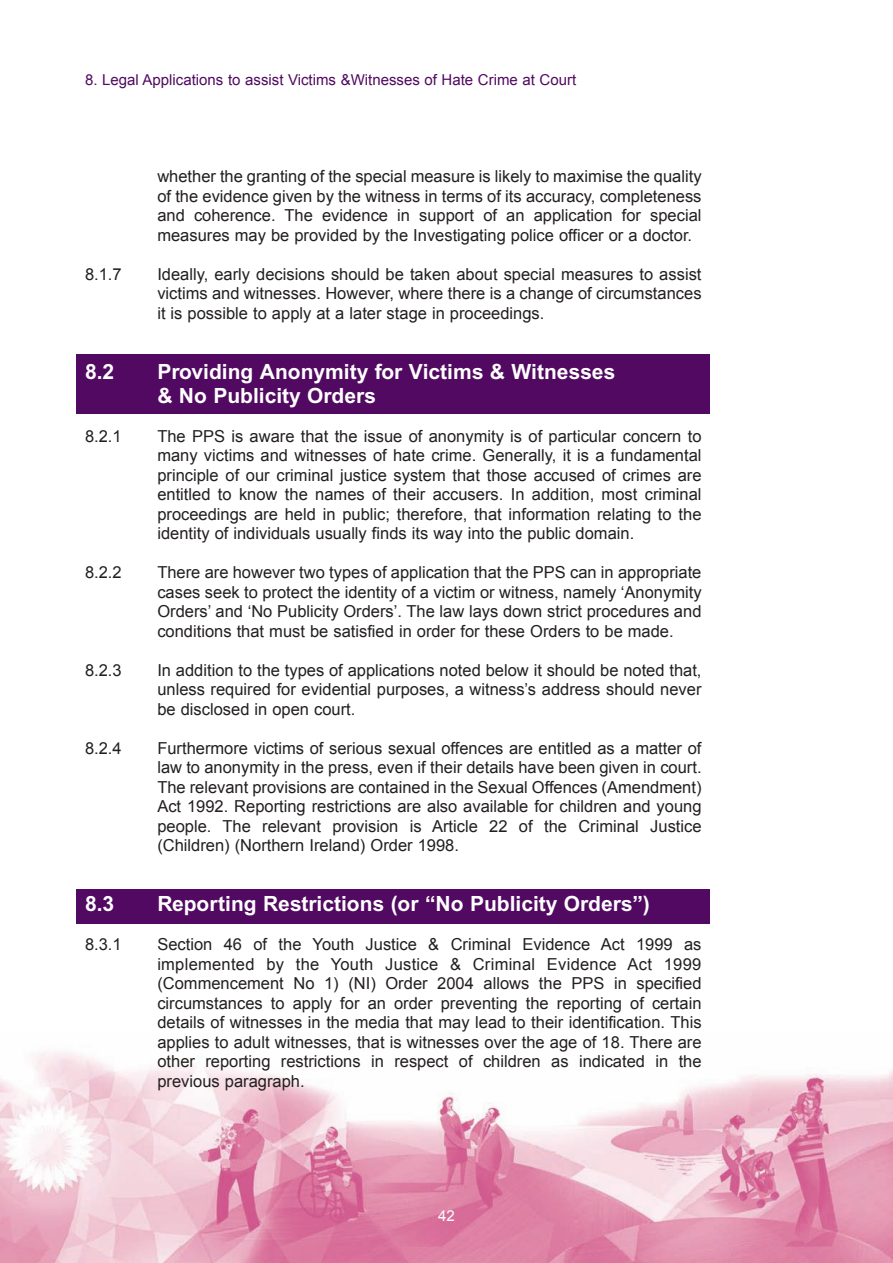
<style>
.page{position:relative;width:893px;height:1263px;background:#fff}
.page>*{position:absolute;margin:0;border:0;box-sizing:border-box;transform-origin:0 0}
.t1{font:700 21px/24px "Arial";color:#fff}
.t2{font:16.5px/19.5px "Arial";color:#231f20;text-align:justify}
.t3{font:15px "Arial";color:#510961}
.t4{font:15px "Arial";color:#fff}
</style>
<div class="page">
<img style="left:0;top:1051px;width:893px;height:212px">
<div style="left:77px;top:889px;width:633px;height:34px;background:#510961"></div>
<div style="left:77px;top:354px;width:633px;height:60px;background:#510961"></div>
<p class="t3" style="left:85px;top:72px;width:493px">8. Legal Applications to assist Victims &amp;Witnesses of Hate Crime at Court</p>
<p class="t2" style="left:157px;top:167px;width:546px">whether the granting of the special measure is likely to maximise the quality of the evidence given by the witness in terms of its accuracy, completeness and coherence. The evidence in support of an application for special measures may be provided by the Investigating police officer or a doctor.</p>
<p class="t2" style="left:85px;top:264px;width:38px">8.1.7</p>
<p class="t2" style="left:157px;top:264px;width:546px">Ideally, early decisions should be taken about special measures to assist victims and witnesses. However, where there is a change of circumstances it is possible to apply at a later stage in proceedings.</p>
<p class="t1" style="left:85px;top:361px;width:31px">8.2</p>
<p class="t1" style="left:157px;top:361px;width:459px">Providing Anonymity for Victims &amp; Witnesses &amp; No Publicity Orders</p>
<p class="t2" style="left:85px;top:426px;width:38px">8.2.1</p>
<p class="t2" style="left:157px;top:426px;width:546px">The PPS is aware that the issue of anonymity is of particular concern to many victims and witnesses of hate crime. Generally, it is a fundamental principle of our criminal justice system that those accused of crimes are entitled to know the names of their accusers. In addition, most criminal proceedings are held in public; therefore, that information relating to the identity of individuals usually finds its way into the public domain.</p>
<p class="t2" style="left:85px;top:563px;width:38px">8.2.2</p>
<p class="t2" style="left:157px;top:563px;width:546px">There are however two types of application that the PPS can in appropriate cases seek to protect the identity of a victim or witness, namely ‘Anonymity Orders’ and ‘No Publicity Orders’. The law lays down strict procedures and conditions that must be satisfied in order for these Orders to be made.</p>
<p class="t2" style="left:85px;top:660px;width:38px">8.2.3</p>
<p class="t2" style="left:157px;top:660px;width:546px">In addition to the types of applications noted below it should be noted that, unless required for evidential purposes, a witness’s address should never be disclosed in open court.</p>
<p class="t2" style="left:85px;top:738px;width:38px">8.2.4</p>
<p class="t2" style="left:157px;top:738px;width:546px">Furthermore victims of serious sexual offences are entitled as a matter of law to anonymity in the press, even if their details have been given in court.<br>The relevant provisions are contained in the Sexual Offences (Amendment)<br>Act 1992. Reporting restrictions are also available for children and young people. The relevant provision is Article 22 of the Criminal Justice (Children) (Northern Ireland) Order 1998.</p>
<p class="t1" style="left:85px;top:894px;width:31px">8.3</p>
<p class="t1" style="left:157px;top:894px;width:494px">Reporting Restrictions (or “No Publicity Orders”)</p>
<p class="t2" style="left:85px;top:935px;width:38px">8.3.1</p>
<p class="t2" style="left:157px;top:935px;width:546px">Section 46 of the Youth Justice &amp; Criminal Evidence Act 1999 as implemented by the Youth Justice &amp; Criminal Evidence Act 1999 (Commencement No 1) (NI) Order 2004 allows the PPS in specified circumstances to apply for an order preventing the reporting of certain details of witnesses in the media that may lead to their identification. This applies to adult witnesses, that is witnesses over the age of 18. There are other reporting restrictions in respect of children as indicated in the previous paragraph.</p>
<p class="t4" style="left:438px;top:1207px;width:18px">42</p>
</div>
